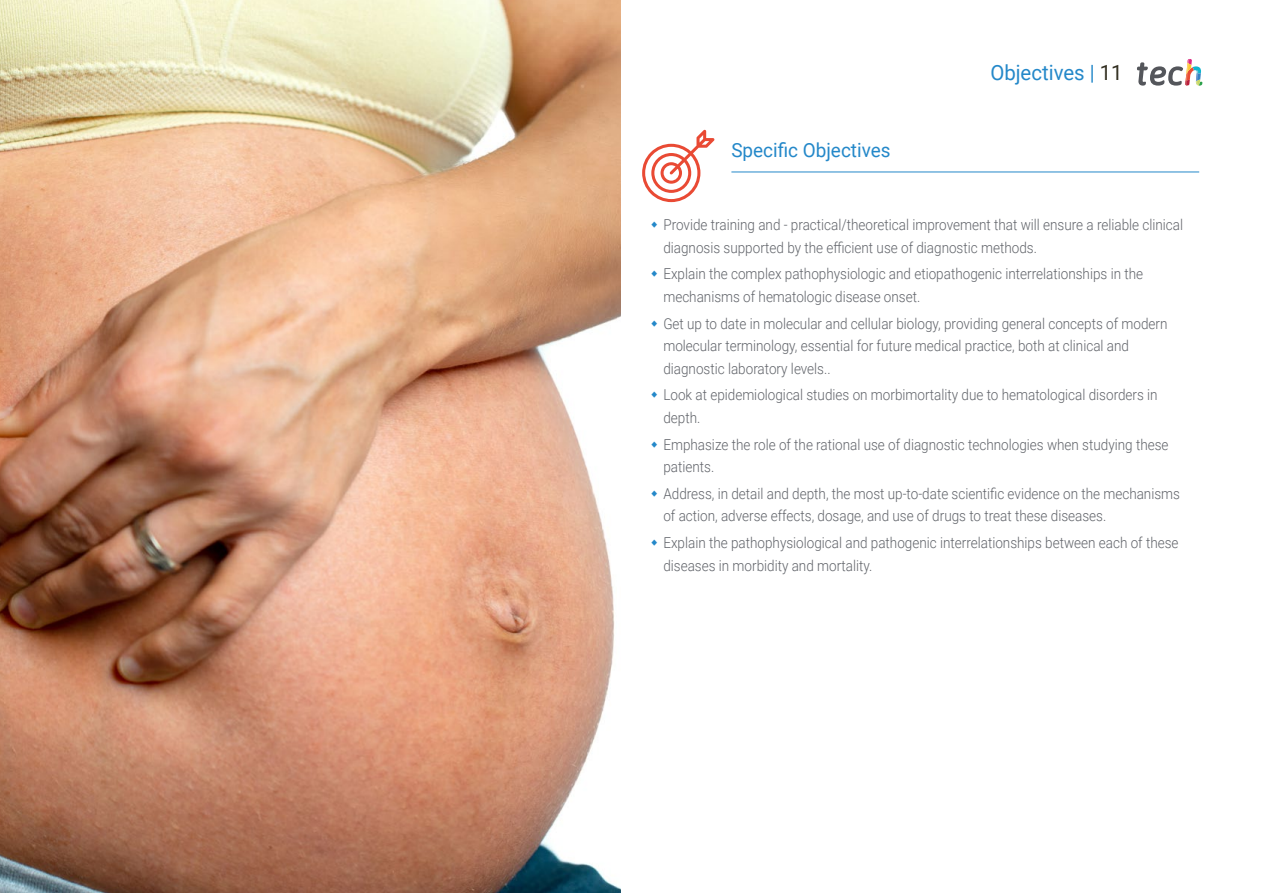
<style>
.page{position:relative;width:1263px;height:893px;background:#fff}
.page>*{position:absolute;margin:0;border:0;box-sizing:border-box;transform-origin:0 0}
.t1{font:21px "Roboto";color:#2488c9}
.t2{font:19.5px "Roboto";color:#2488c9}
.t3{font:300 15px/22.5px "Roboto";color:#61646a;scale:.9 1}
.s1{color:#312e20}
</style>
<div class="page">
<hr style="left:731px;top:172px;width:468px;height:1px;background:#2488c9">
<svg style="left:642px;top:130px;width:72px;height:72px"></svg>
<svg style="left:1137px;top:59px;width:65px;height:27px"></svg>
<img style="left:0;top:0;width:621px;height:893px">
<h2 class="t2" style="left:731px;top:137px;width:161px">Specific Objectives</h2>
<h1 class="t1" style="left:990px;top:57px;width:134px">Objectives | <span class="s1">11</span></h1>
<p class="t3" style="left:663px;top:213px;width:579px">Provide training and - practical/theoretical improvement that will ensure a reliable clinical diagnosis supported by the efficient use of diagnostic methods.</p>
<p class="t3" style="left:663px;top:262px;width:534px">Explain the complex pathophysiologic and etiopathogenic interrelationships in the mechanisms of hematologic disease onset.</p>
<p class="t3" style="left:663px;top:311px;width:562px">Get up to date in molecular and cellular biology, providing general concepts of modern molecular terminology, essential for future medical practice, both at clinical and diagnostic laboratory levels..</p>
<p class="t3" style="left:663px;top:383px;width:551px">Look at epidemiological studies on morbimortality due to hematological disorders in depth.</p>
<p class="t3" style="left:663px;top:432px;width:563px">Emphasize the role of the rational use of diagnostic technologies when studying these patients.</p>
<p class="t3" style="left:663px;top:482px;width:575px">Address, in detail and depth, the most up-to-date scientific evidence on the mechanisms of action, adverse effects, dosage, and use of drugs to treat these diseases.</p>
<p class="t3" style="left:663px;top:531px;width:574px">Explain the pathophysiological and pathogenic interrelationships between each of these diseases in morbidity and mortality.</p>
</div>
